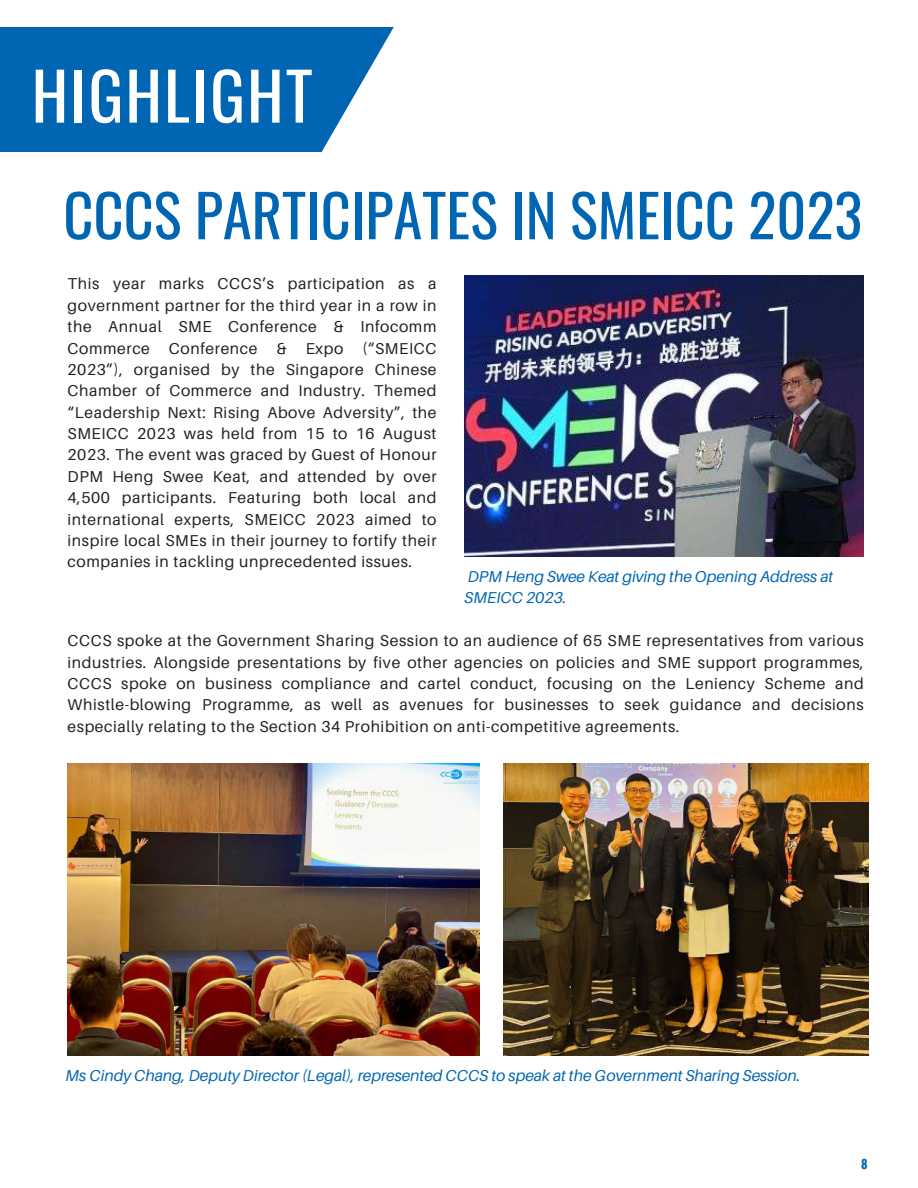
<style>
.page{position:relative;width:918px;height:1188px;background:#fff}
.page>*{position:absolute;margin:0;border:0;box-sizing:border-box;transform-origin:0 0}
.t1{font:65.4px "Oswald";letter-spacing:.03em;color:#fff}
.t2{font:58.5px "Oswald";color:#0066b3}
.t3{font:15.75px/21.3px "Aileron";letter-spacing:.04em;color:#231f1f;text-align:justify}
.t4{font:italic 15.75px/21.3px "Aileron";color:#0066b3}
.t5{font:700 12.45px "Oswald";color:#0066b3}
</style>
<div class="page">
<div style="left:0;top:27px;width:322px;height:125px;background:#0066b3"></div>
<svg style="left:321px;top:27px;width:73px;height:126px"></svg>
<img style="left:465px;top:275px;width:399px;height:282px">
<img style="left:68px;top:764px;width:411px;height:291px">
<img style="left:504px;top:764px;width:364px;height:291px">
<h1 class="t1" style="left:32px;top:45px;width:283px">HIGHLIGHT</h1>
<h2 class="t2" style="left:63px;top:169px;width:800px">CCCS PARTICIPATES IN SMEICC 2023</h2>
<p class="t3" style="left:68px;top:273px;width:371px">This year marks CCCS’s participation as a government partner for the third year in a row in the Annual SME Conference &amp; Infocomm Commerce Conference &amp; Expo (“SMEICC 2023”), organised by the Singapore Chinese Chamber of Commerce and Industry. Themed “Leadership Next: Rising Above Adversity”, the SMEICC 2023 was held from 15 to 16 August 2023. The event was graced by Guest of Honour DPM Heng Swee Keat, and attended by over 4,500 participants. Featuring both local and international experts, SMEICC 2023 aimed to inspire local SMEs in their journey to fortify their companies in tackling unprecedented issues.</p>
<p class="t4" style="left:465px;top:565px;width:370px">DPM Heng Swee Keat giving the Opening Address at<br>SMEICC 2023.</p>
<p class="t3" style="left:68px;top:630px;width:798px">CCCS spoke at the Government Sharing Session to an audience of 65 SME representatives from various industries. Alongside presentations by five other agencies on policies and SME support programmes, CCCS spoke on business compliance and cartel conduct, focusing on the Leniency Scheme and Whistle-blowing Programme, as well as avenues for businesses to seek guidance and decisions especially relating to the Section 34 Prohibition on anti-competitive agreements.</p>
<p class="t4" style="left:66px;top:1065px;width:736px">Ms Cindy Chang, Deputy Director (Legal), represented CCCS to speak at the Government Sharing Session.</p>
<p class="t5" style="left:861px;top:1154px;width:8px">8</p>
</div>
